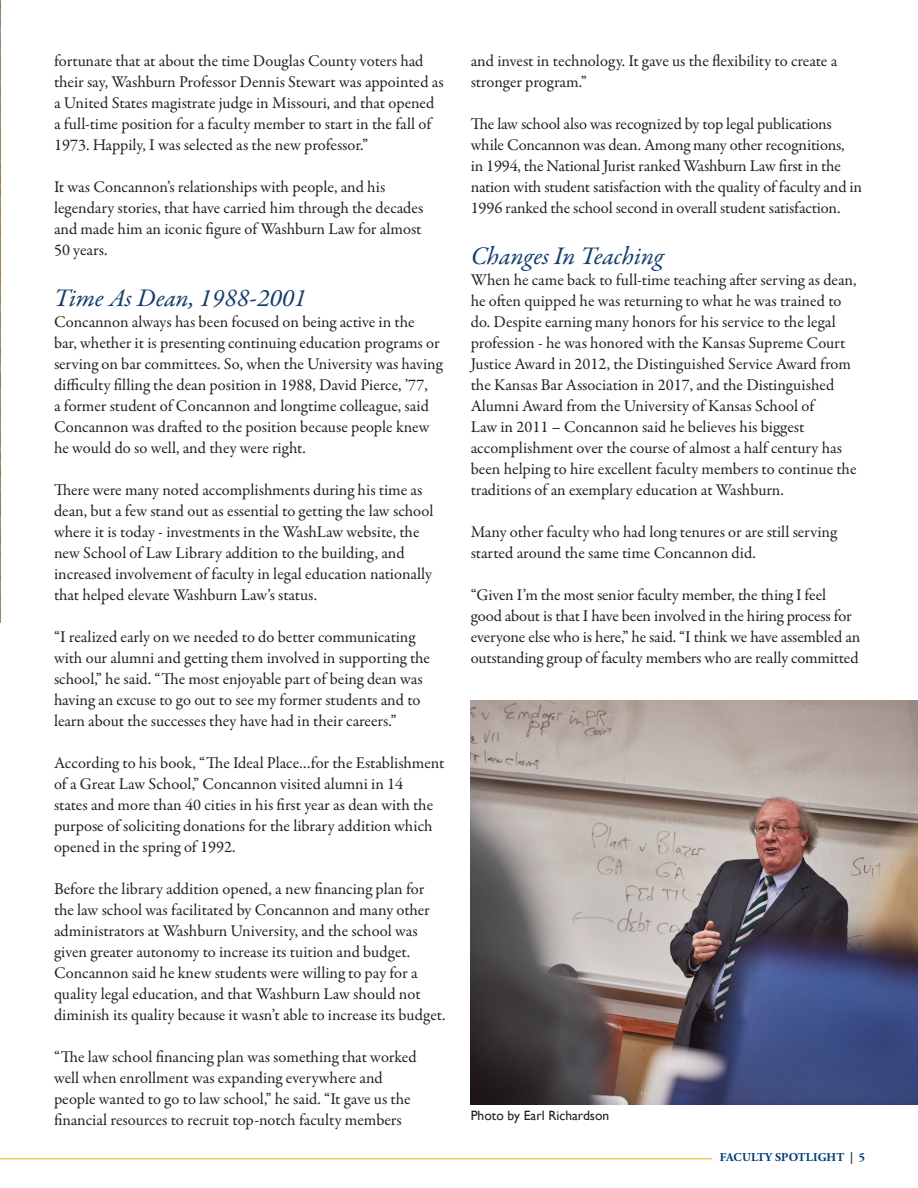
<style>
.page{position:relative;width:918px;height:1188px;background:#fff}
.page>*{position:absolute;margin:0;border:0;box-sizing:border-box;transform-origin:0 0}
.t1{font:italic 25.5px "Garamond Premr Pro";color:#113c71}
.t2{font:16.5px/21px "Garamond Premr Pro";letter-spacing:-.005em;color:#231f20}
.t3{font:13.5px "Gill Sans";color:#231f20}
.t4{font:700 12px "Adobe Garamond Pro";letter-spacing:.015em;color:#003d78}
</style>
<div class="page">
<hr style="left:0;top:1158px;width:712px;height:1px;background:#ebaa1c">
<img style="left:0;top:0;width:1px;height:622px">
<img style="left:471px;top:701px;width:447px;height:403px">
<p class="t2" style="left:54px;top:51px;width:391px">fortunate that at about the time Douglas County voters had their say, Washburn Professor Dennis Stewart was appointed as a United States magistrate judge in Missouri, and that opened a full-time position for a faculty member to start in the fall of 1973. Happily, I was selected as the new professor.”</p>
<p class="t2" style="left:54px;top:177px;width:371px">It was Concannon’s relationships with people, and his legendary stories, that have carried him through the decades and made him an iconic figure of Washburn Law for almost 50 years.</p>
<p class="t1" style="left:54px;top:282px;width:254px">Time As Dean, 1988-2001</p>
<p class="t2" style="left:54px;top:312px;width:390px">Concannon always has been focused on being active in the<br>bar, whether it is presenting continuing education programs or serving on bar committees. So, when the University was having difficulty filling the dean position in 1988, David Pierce, ’77,<br>a former student of Concannon and longtime colleague, said Concannon was drafted to the position because people knew he would do so well, and they were right.</p>
<p class="t2" style="left:54px;top:480px;width:381px">There were many noted accomplishments during his time as dean, but a few stand out as essential to getting the law school where it is today - investments in the WashLaw website, the new School of Law Library addition to the building, and increased involvement of faculty in legal education nationally that helped elevate Washburn Law’s status.</p>
<p class="t2" style="left:54px;top:627px;width:378px">“I realized early on we needed to do better communicating with our alumni and getting them involved in supporting the school,” he said. “The most enjoyable part of being dean was having an excuse to go out to see my former students and to learn about the successes they have had in their careers.”</p>
<p class="t2" style="left:54px;top:753px;width:392px">According to his book, “The Ideal Place…for the Establishment of a Great Law School,” Concannon visited alumni in 14<br>states and more than 40 cities in his first year as dean with the purpose of soliciting donations for the library addition which opened in the spring of 1992.</p>
<p class="t2" style="left:54px;top:879px;width:393px">Before the library addition opened, a new financing plan for the law school was facilitated by Concannon and many other administrators at Washburn University, and the school was given greater autonomy to increase its tuition and budget.<br>Concannon said he knew students were willing to pay for a quality legal education, and that Washburn Law should not diminish its quality because it wasn’t able to increase its budget.</p>
<p class="t2" style="left:54px;top:1047px;width:364px">“The law school financing plan was something that worked well when enrollment was expanding everywhere and people wanted to go to law school,” he said. “It gave us the financial resources to recruit top-notch faculty members</p>
<p class="t2" style="left:471px;top:51px;width:368px">and invest in technology. It gave us the flexibility to create a stronger program.”</p>
<p class="t2" style="left:471px;top:114px;width:393px">The law school also was recognized by top legal publications while Concannon was dean. Among many other recognitions,<br>in 1994, the National Jurist ranked Washburn Law first in the nation with student satisfaction with the quality of faculty and in 1996 ranked the school second in overall student satisfaction.</p>
<p class="t1" style="left:471px;top:240px;width:194px">Changes In Teaching</p>
<p class="t2" style="left:471px;top:270px;width:387px">When he came back to full-time teaching after serving as dean, he often quipped he was returning to what he was trained to do. Despite earning many honors for his service to the legal profession - he was honored with the Kansas Supreme Court Justice Award in 2012, the Distinguished Service Award from the Kansas Bar Association in 2017, and the Distinguished Alumni Award from the University of Kansas School of<br>Law in 2011 – Concannon said he believes his biggest accomplishment over the course of almost a half century has been helping to hire excellent faculty members to continue the traditions of an exemplary education at Washburn.</p>
<p class="t2" style="left:471px;top:522px;width:368px">Many other faculty who had long tenures or are still serving started around the same time Concannon did.</p>
<p class="t2" style="left:471px;top:585px;width:391px">“Given I’m the most senior faculty member, the thing I feel good about is that I have been involved in the hiring process for everyone else who is here,” he said. “I think we have assembled an outstanding group of faculty members who are really committed</p>
<p class="t3" style="left:471px;top:1108px;width:140px">Photo by Earl Richardson</p>
<p class="t4" style="left:720px;top:1151px;width:147px">FACULTY SPOTLIGHT | 5</p>
</div>
